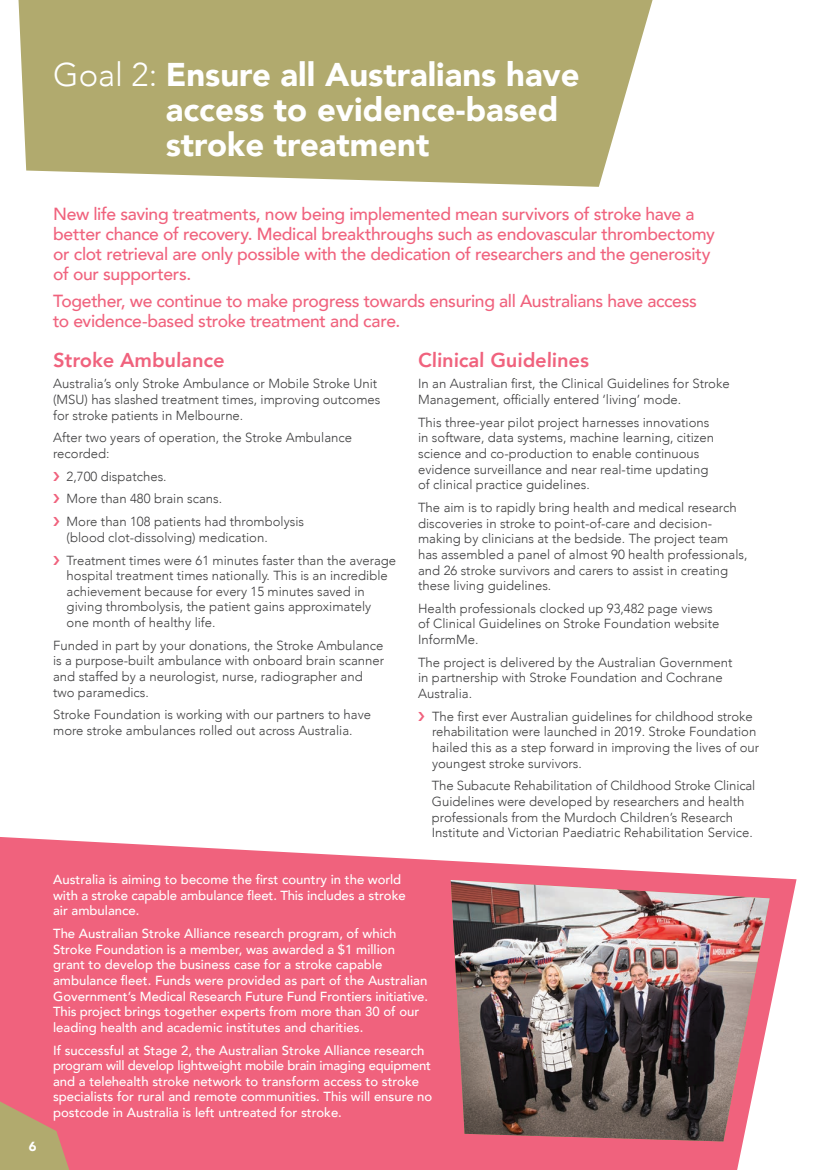
<style>
.page{position:relative;width:815px;height:1170px;background:#fff}
.page>*{position:absolute;margin:0;border:0;box-sizing:border-box;transform-origin:0 0}
.t1{font:900 32.88px/35px "Avenir";color:#fff}
.t2{font:800 20px "Avenir";color:#f0627d}
.t3{font:500 17.5px/20px "Avenir";letter-spacing:-.02em;color:#f0627d}
.t4{font:300 13.12px/15.6px "Avenir";color:#3e3e3f}
.t5{font:500 13.12px/15.6px "Avenir";color:#fff}
.t6{font:900 13.12px "Avenir";color:#fff}
.s1{font-weight:300}
</style>
<div class="page">
<svg style="left:19px;top:0;width:634px;height:187px;background:#b7b17a"></svg>
<svg style="left:0;top:837px;width:797px;height:332px;background:#f2778e"></svg>
<img style="left:451px;top:879px;width:319px;height:262px">
<svg style="left:0;top:1091px;width:75px;height:78px;background:#cd8974"></svg>
<h1 class="t1" style="left:166px;top:56px;width:415px;text-indent:-113px"><span class="s1">Goal 2:</span> Ensure all Australians have access to evidence-based stroke treatment</h1>
<p class="t6" style="left:29px;top:1135px;width:9px">6</p>
<p class="t3" style="left:53px;top:202px;width:663px">New life saving treatments, now being implemented mean survivors of stroke have a better chance of recovery. Medical breakthroughs such as endovascular thrombectomy or clot retrieval are only possible with the dedication of researchers and the generosity of our supporters.</p>
<h3 class="t3" style="left:53px;top:290px;width:645px">Together, we continue to make progress towards ensuring all Australians have access to evidence-based stroke treatment and care.</h3>
<h2 class="t2" style="left:53px;top:345px;width:174px">Stroke Ambulance</h2>
<p class="t4" style="left:53px;top:376px;width:329px">Australia’s only Stroke Ambulance or Mobile Stroke Unit (MSU) has slashed treatment times, improving outcomes for stroke patients in Melbourne.</p>
<p class="t4" style="left:53px;top:430px;width:300px">After two years of operation, the Stroke Ambulance recorded:</p>
<p class="t4" style="left:67px;top:465px;width:239px;line-height:22.8px">2,700 dispatches.<br>More than 480 brain scans.<br>More than 108 patients had thrombolysis</p>
<p class="t4" style="left:67px;top:526px;width:331px;line-height:22.8px">(blood clot-dissolving) medication.<br>Treatment times were 61 minutes faster than the average</p>
<p class="t4" style="left:67px;top:567px;width:323px">hospital treatment times nationally. This is an incredible achievement because for every 15 minutes saved in giving thrombolysis, the patient gains approximately one month of healthy life.</p>
<p class="t4" style="left:53px;top:637px;width:332px">Funded in part by your donations, the Stroke Ambulance is a purpose-built ambulance with onboard brain scanner and staffed by a neurologist, nurse, radiographer and two paramedics.</p>
<p class="t4" style="left:53px;top:707px;width:319px">Stroke Foundation is working with our partners to have more stroke ambulances rolled out across Australia.</p>
<h2 class="t2" style="left:418px;top:345px;width:173px">Clinical Guidelines</h2>
<p class="t4" style="left:418px;top:376px;width:313px">In an Australian first, the Clinical Guidelines for Stroke<br>Management, officially entered ‘living’ mode.</p>
<p class="t4" style="left:418px;top:414px;width:297px">This three-year pilot project harnesses innovations in software, data systems, machine learning, citizen science and co-production to enable continuous evidence surveillance and near real-time updating of clinical practice guidelines.</p>
<p class="t4" style="left:418px;top:499px;width:331px">The aim is to rapidly bring health and medical research discoveries in stroke to point-of-care and decision&shy;making by clinicians at the bedside. The project team has assembled a panel of almost 90 health professionals, and 26 stroke survivors and carers to assist in creating these living guidelines.</p>
<p class="t4" style="left:418px;top:600px;width:303px">Health professionals clocked up 93,482 page views of Clinical Guidelines on Stroke Foundation website<br>InformMe.</p>
<p class="t4" style="left:418px;top:654px;width:316px">The project is delivered by the Australian Government in partnership with Stroke Foundation and Cochrane<br>Australia.</p>
<p class="t4" style="left:432px;top:708px;width:329px">The first ever Australian guidelines for childhood stroke rehabilitation were launched in 2019. Stroke Foundation hailed this as a step forward in improving the lives of our youngest stroke survivors.</p>
<p class="t4" style="left:432px;top:778px;width:325px">The Subacute Rehabilitation of Childhood Stroke Clinical Guidelines were developed by researchers and health professionals from the Murdoch Children’s Research Institute and Victorian Paediatric Rehabilitation Service.</p>
<p class="t5" style="left:53px;top:870px;width:354px">Australia is aiming to become the first country in the world with a stroke capable ambulance fleet. This includes a stroke air ambulance.</p>
<p class="t5" style="left:53px;top:924px;width:376px">The Australian Stroke Alliance research program, of which Stroke Foundation is a member, was awarded a $1 million grant to develop the business case for a stroke capable ambulance fleet. Funds were provided as part of the Australian Government’s Medical Research Future Fund Frontiers initiative.<br>This project brings together experts from more than 30 of our leading health and academic institutes and charities.</p>
<p class="t5" style="left:53px;top:1041px;width:381px">If successful at Stage 2, the Australian Stroke Alliance research program will develop lightweight mobile brain imaging equipment and a telehealth stroke network to transform access to stroke specialists for rural and remote communities. This will ensure no postcode in Australia is left untreated for stroke.</p>
</div>
